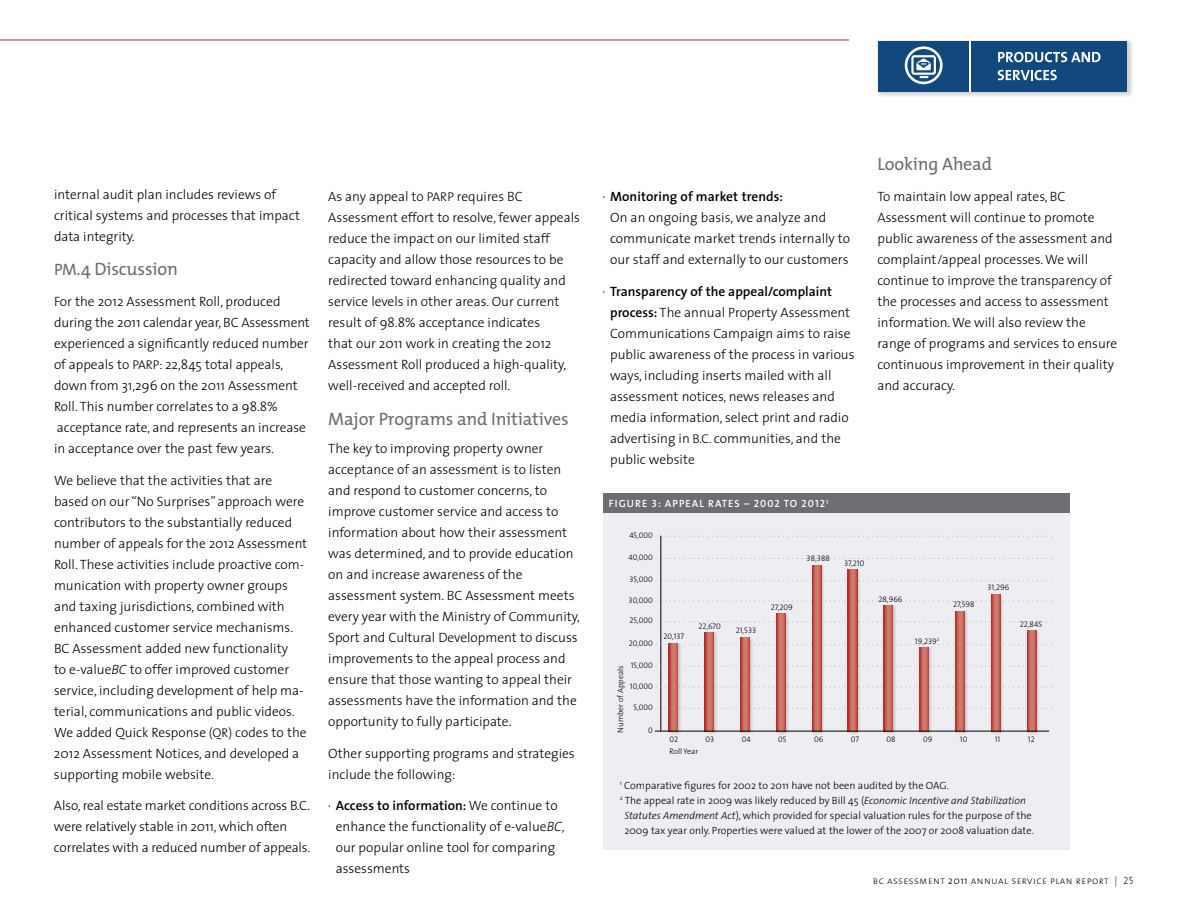
<style>
.page{position:relative;width:1188px;height:918px;background:#fff}
.page>*{position:absolute;margin:0;border:0;box-sizing:border-box;transform-origin:0 0}
.t1{font:18px "The Mix";letter-spacing:-.01em;color:#6d6e71}
.t2{font:300 13.5px/21px "The Sans";color:#000}
.t3{font:300 10.5px "The Sans";color:#000}
.t4{font:10.5px "The Sans Extra Light Caps";letter-spacing:.04em;color:#000}
.t5{font:10.5px "The Sans Semi Bold Caps";letter-spacing:.1em;color:#fff}
.t6{font:8.1px "The Sans Light Caps";color:#000}
.t7{font:300 8.1px "The Sans";color:#000}
.s1{font-size:16.5px}
.s2{font-size:12.75px}
.s3{font-style:italic}
.s4{font-weight:600}
.s5{font-family:"The Sans";font-weight:300}
</style>
<div class="page">
<img style="left:878px;top:41px;width:254px;height:55px">
<div style="left:879px;top:41px;width:248px;height:51px;background:#12487d"></div>
<svg style="left:998px;top:52px;width:102px;height:10px"></svg>
<svg style="left:998px;top:70px;width:59px;height:10px"></svg>
<hr style="left:969px;top:41px;width:2px;height:51px;background:#fff">
<svg style="left:905px;top:46px;width:38px;height:38px"></svg>
<div style="left:603px;top:494px;width:466px;height:19px;background:#6d6e71"></div>
<div style="left:603px;top:513px;width:466px;height:337px;background:#ededf2"></div>
<hr style="left:661px;top:536px;width:1px;height:195px;background:#000">
<svg style="left:656px;top:708px;width:396px;height:1px"></svg>
<svg style="left:656px;top:621px;width:396px;height:1px"></svg>
<svg style="left:656px;top:600px;width:396px;height:1px"></svg>
<svg style="left:656px;top:580px;width:396px;height:1px"></svg>
<svg style="left:656px;top:558px;width:396px;height:1px"></svg>
<svg style="left:656px;top:536px;width:396px;height:1px"></svg>
<svg style="left:656px;top:644px;width:396px;height:1px"></svg>
<svg style="left:656px;top:666px;width:396px;height:1px"></svg>
<svg style="left:656px;top:687px;width:396px;height:1px"></svg>
<img style="left:989px;top:594px;width:17px;height:140px">
<svg style="left:991px;top:595px;width:9px;height:136px"></svg>
<img style="left:953px;top:611px;width:17px;height:123px">
<svg style="left:955px;top:611px;width:10px;height:120px"></svg>
<img style="left:917px;top:644px;width:17px;height:90px">
<svg style="left:920px;top:647px;width:9px;height:84px"></svg>
<img style="left:881px;top:605px;width:17px;height:129px">
<svg style="left:884px;top:606px;width:9px;height:125px"></svg>
<img style="left:845px;top:569px;width:18px;height:165px">
<svg style="left:848px;top:570px;width:9px;height:161px"></svg>
<img style="left:809px;top:565px;width:18px;height:169px">
<svg style="left:812px;top:565px;width:9px;height:166px"></svg>
<img style="left:774px;top:613px;width:17px;height:121px">
<svg style="left:776px;top:614px;width:9px;height:117px"></svg>
<img style="left:738px;top:637px;width:17px;height:97px">
<svg style="left:741px;top:638px;width:9px;height:93px"></svg>
<img style="left:702px;top:632px;width:17px;height:102px">
<svg style="left:705px;top:633px;width:9px;height:98px"></svg>
<img style="left:1024px;top:630px;width:18px;height:104px">
<svg style="left:1027px;top:631px;width:9px;height:100px"></svg>
<img style="left:666px;top:643px;width:18px;height:91px">
<svg style="left:669px;top:644px;width:9px;height:87px"></svg>
<hr style="left:655px;top:731px;width:394px;height:1px;background:#000">
<p class="t2" style="left:54px;top:183px;width:248px">internal audit plan includes reviews of critical systems and processes that impact data integrity.</p>
<h1 class="t1" style="left:54px;top:254px;width:125px"><span class="s1">PM</span>.4 Discussion</h1>
<p class="t2" style="left:54px;top:291px;width:257px">For the 2012 Assessment Roll, produced during the 2011 calendar year, BC Assessment experienced a significantly reduced number of appeals to <span class="s2">PARP</span>: 22,845 total appeals, down from 31,296 on the 2011 Assessment Roll. This number correlates to a 98.8% acceptance rate, and represents an increase in acceptance over the past few years.</p>
<p class="t2" style="left:54px;top:469px;width:255px">We believe that the activities that are based on our “No Surprises” approach were contributors to the substantially reduced number of appeals for the 2012 Assessment Roll. These activities include proactive com&shy;munication with property owner groups and taxing jurisdictions, combined with enhanced customer service mechanisms.<br>BC Assessment added new functionality<br>to e-value<span class="s3">BC</span> to offer improved customer service, including development of help ma&shy;terial, communications and public videos.<br>We added Quick Response <span class="s2">(QR)</span> codes to the 2012 Assessment Notices, and developed a supporting mobile website.</p>
<p class="t2" style="left:54px;top:795px;width:258px">Also, real estate market conditions across B.C. were relatively stable in 2011, which often correlates with a reduced number of appeals.</p>
<p class="t2" style="left:328px;top:186px;width:253px">As any appeal to <span class="s2">PARP</span> requires BC Assessment effort to resolve, fewer appeals reduce the impact on our limited staff capacity and allow those resources to be redirected toward enhancing quality and service levels in other areas. Our current result of 98.8% acceptance indicates<br>that our 2011 work in creating the 2012<br>Assessment Roll produced a high-quality, well-received and accepted roll.</p>
<h1 class="t1" style="left:328px;top:403px;width:242px">Major Programs and Initiatives</h1>
<p class="t2" style="left:328px;top:438px;width:253px">The key to improving property owner acceptance of an assessment is to listen and respond to customer concerns, to improve customer service and access to information about how their assessment was determined, and to provide education on and increase awareness of the assessment system. BC Assessment meets every year with the Ministry of Community, Sport and Cultural Development to discuss improvements to the appeal process and ensure that those wanting to appeal their assessments have the information and the opportunity to fully participate.</p>
<p class="t2" style="left:328px;top:742px;width:248px">Other supporting programs and strategies include the following:</p>
<p class="t2" style="left:336px;top:795px;width:230px;text-indent:-8px">· <span class="s4">Access to information:</span> We continue to enhance the functionality of e-value<span class="s3">BC</span>, our popular online tool for comparing assessments</p>
<p class="t2" style="left:610px;top:186px;width:242px;text-indent:-8px">· <span class="s4">Monitoring of market trends:<br></span>On an ongoing basis, we analyze and communicate market trends internally to our staff and externally to our customers</p>
<p class="t2" style="left:610px;top:280px;width:246px;text-indent:-8px">· <span class="s4">Transparency of the appeal/complaint process:</span> The annual Property Assessment Communications Campaign aims to raise public awareness of the process in various ways, including inserts mailed with all assessment notices, news releases and media information, select print and radio advertising in <span class="s2">B.C.</span> communities, and the public website</p>
<p class="t5" style="left:609px;top:495px;width:8px">FIGURE</p>
<p class="t5" style="left:652px;top:495px;width:21px">3: APPEAL</p>
<p class="t5" style="left:708px;top:495px;width:8px">RATES</p>
<p class="t5" style="left:744px;top:495px;width:86px">– 2002 TO 2012<sup>1</sup></p>
<p class="t6" style="left:629px;top:528px;width:25px">45,000</p>
<p class="t6" style="left:628px;top:551px;width:26px">40,000</p>
<p class="t6" style="left:630px;top:573px;width:25px">35,000</p>
<p class="t6" style="left:629px;top:593px;width:26px">30,000</p>
<p class="t6" style="left:630px;top:614px;width:25px">25,000</p>
<p class="t6" style="left:629px;top:637px;width:26px">20,000</p>
<p class="t6" style="left:631px;top:658px;width:23px">15,000</p>
<p class="t6" style="left:630px;top:679px;width:24px">10,000</p>
<p class="t7" style="left:614px;top:733px;width:69px;rotate:-90deg">Number of Appeals</p>
<p class="t6" style="left:634px;top:701px;width:21px">5,000</p>
<p class="t6" style="left:648px;top:724px;width:6px">0</p>
<p class="t6" style="left:664px;top:630px;width:22px">20,137</p>
<p class="t6" style="left:698px;top:619px;width:24px">22,670</p>
<p class="t6" style="left:736px;top:623px;width:22px">21,533</p>
<p class="t6" style="left:807px;top:552px;width:25px">38,388</p>
<p class="t6" style="left:771px;top:600px;width:24px">27,209</p>
<p class="t6" style="left:844px;top:556px;width:22px">37,210</p>
<h1 class="t1" style="left:878px;top:149px;width:116px">Looking Ahead</h1>
<p class="t2" style="left:878px;top:186px;width:241px">To maintain low appeal rates, BC Assessment will continue to promote public awareness of the assessment and complaint/appeal processes. We will continue to improve the transparency of the processes and access to assessment information. We will also review the range of programs and services to ensure continuous improvement in their quality and accuracy.</p>
<p class="t6" style="left:879px;top:592px;width:26px">28,966</p>
<p class="t6" style="left:915px;top:634px;width:26px">19,239<sup>2</sup></p>
<p class="t6" style="left:953px;top:598px;width:23px">27,598</p>
<p class="t6" style="left:987px;top:581px;width:23px">31,296</p>
<p class="t6" style="left:1020px;top:618px;width:24px">22,845</p>
<p class="t6" style="left:669px;top:732px;width:10px">02</p>
<p class="t6" style="left:706px;top:732px;width:10px">03</p>
<p class="t6" style="left:742px;top:732px;width:10px">04</p>
<p class="t6" style="left:778px;top:732px;width:10px">05</p>
<p class="t6" style="left:814px;top:732px;width:11px">06</p>
<p class="t7" style="left:670px;top:745px;width:30px">Roll Year</p>
<p class="t6" style="left:851px;top:732px;width:10px">07</p>
<p class="t6" style="left:887px;top:732px;width:11px">08</p>
<p class="t6" style="left:923px;top:732px;width:11px">09</p>
<p class="t6" style="left:960px;top:732px;width:9px">10</p>
<p class="t6" style="left:995px;top:732px;width:7px">11</p>
<p class="t6" style="left:1028px;top:732px;width:8px">12</p>
<p class="t3" style="left:620px;top:776px;width:330px"><sup>1</sup> Comparative figures for 2002 to 2011 have not been audited by the OAG.</p>
<p class="t3" style="left:620px;top:791px;width:408px"><sup>2</sup> The appeal rate in 2009 was likely reduced by Bill 45 (<span class="s3">Economic Incentive and Stabilization</span></p>
<p class="t3" style="left:624px;top:806px;width:409px"><span class="s3">Statutes Amendment Act</span>), which provided for special valuation rules for the purpose of the</p>
<p class="t3" style="left:624px;top:821px;width:411px">2009 tax year only. Properties were valued at the lower of the 2007 or 2008 valuation date.</p>
<p class="t4" style="left:873px;top:871px;width:263px">bc assessment <span class="s5">2011</span> annual service plan report | 25</p>
</div>
